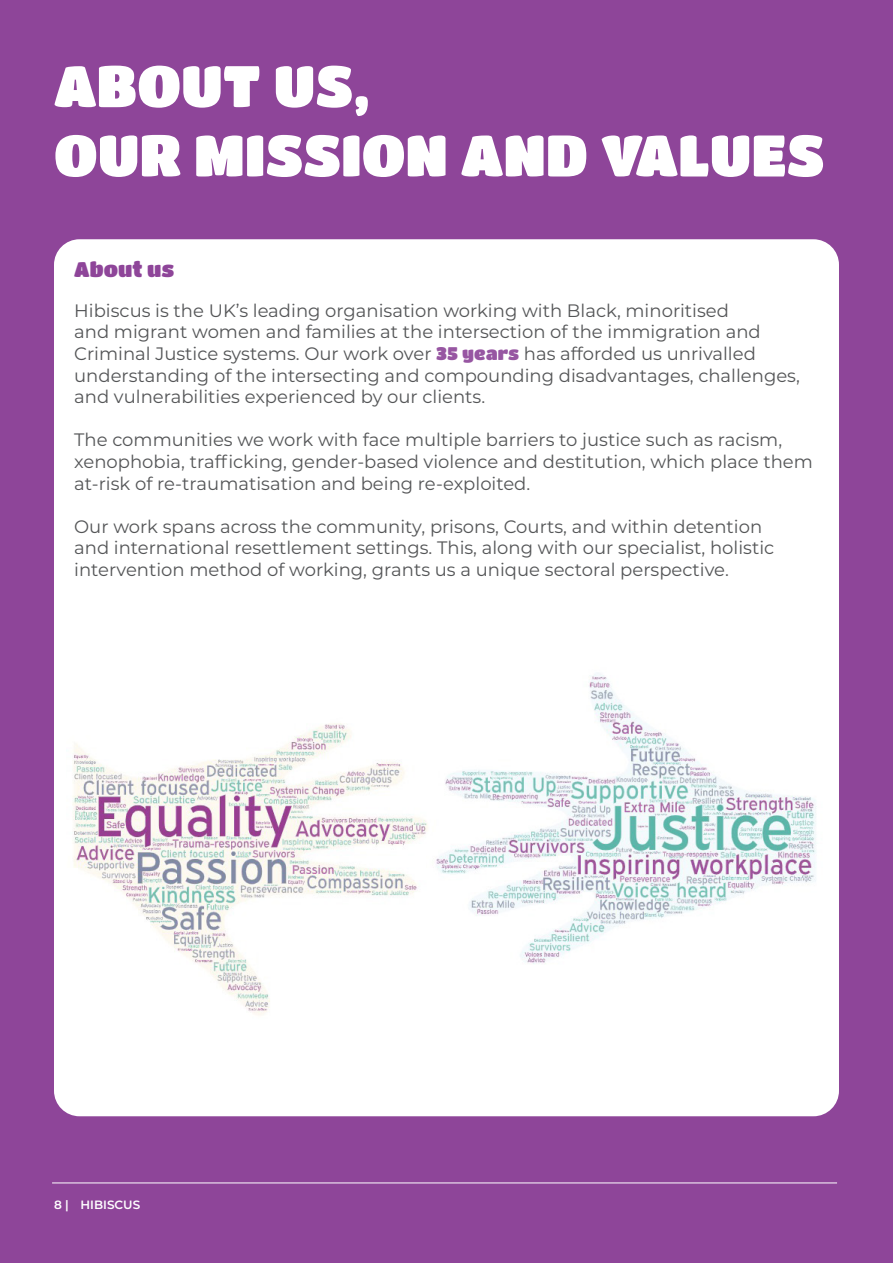
<style>
.page{position:relative;width:893px;height:1263px;background:#8e4599}
.page>*{position:absolute;margin:0;border:0;box-sizing:border-box;transform-origin:0 0}
.t1{font:57.75px/69.3px "Titan One";color:#fff}
.t2{font:21px "Titan One";color:#8e4599}
.t3{font:18px/21.6px "Montserrat";color:#545557}
.t4{font:600 12px "Montserrat";color:#fff}
.s1{font-family:"Titan One";color:#9756a2}
</style>
<div class="page">
<div style="left:54px;top:239px;width:785px;height:877px;background:#fff;border-radius:26px"></div>
<img style="left:72px;top:673px;width:745px;height:342px">
<hr style="left:52px;top:1182px;width:785px;height:1px;background:#fff">
<h1 class="t1" style="left:54px;top:50px;width:772px">ABOUT US,<br>OUR MISSION AND VALUES</h1>
<p class="t2" style="left:74px;top:257px;width:102px">About us</p>
<p class="t3" style="left:74px;top:299px;width:727px">Hibiscus is the UK’s leading organisation working with Black, minoritised<br>and migrant women and families at the intersection of the immigration and Criminal Justice systems. Our work over <span class="s1">35 years</span> has afforded us unrivalled understanding of the intersecting and compounding disadvantages, challenges, and vulnerabilities experienced by our clients.</p>
<p class="t3" style="left:74px;top:429px;width:740px">The communities we work with face multiple barriers to justice such as racism, xenophobia, trafficking, gender-based violence and destitution, which place them at-risk of re-traumatisation and being re-exploited.</p>
<p class="t3" style="left:74px;top:515px;width:702px">Our work spans across the community, prisons, Courts, and within detention and international resettlement settings. This, along with our specialist, holistic intervention method of working, grants us a unique sectoral perspective.</p>
<p class="t4" style="left:54px;top:1196px;width:88px">8 | HIBISCUS</p>
</div>
